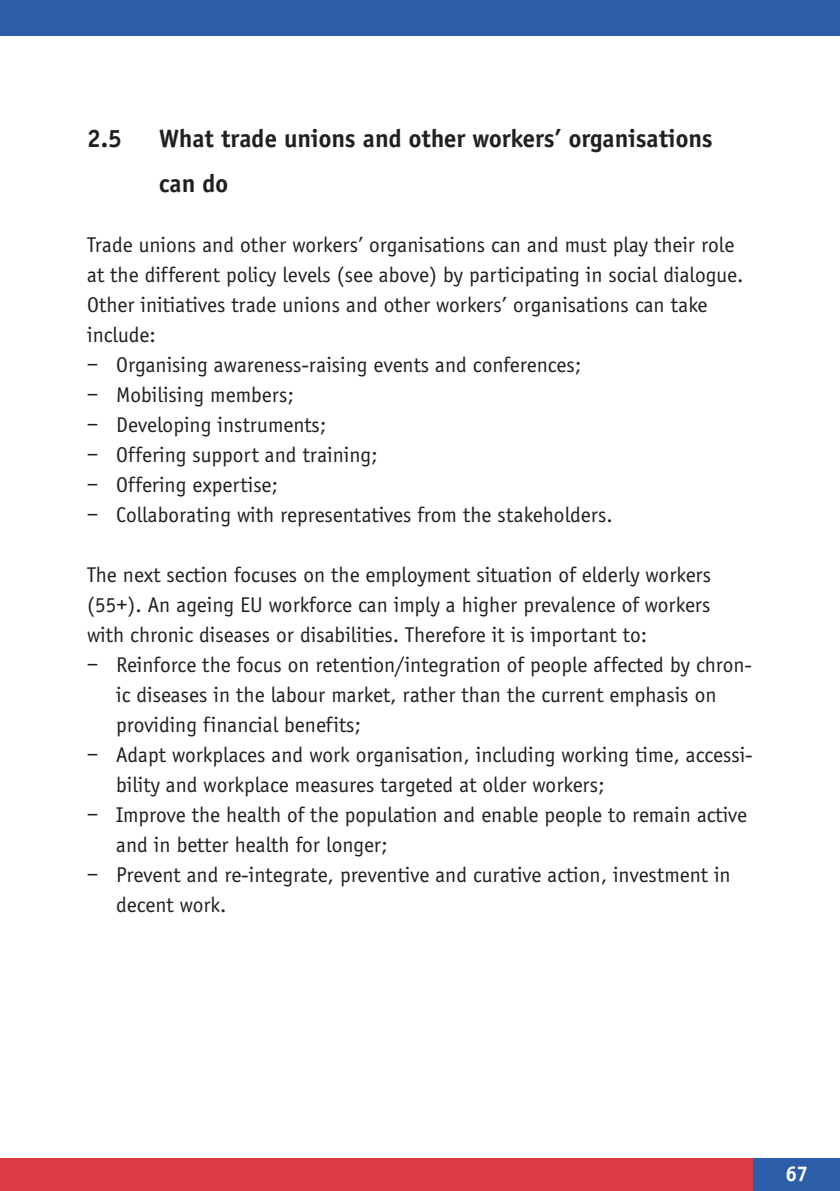
<style>
.page{position:relative;width:840px;height:1191px;background:#fff}
.page>*{position:absolute;margin:0;border:0;box-sizing:border-box;transform-origin:0 0}
.t1{font:700 26px/45px "Officina Sans";color:#231f20}
.t2{font:22px/30px "Officina Sans";color:#231f20}
.t3{font:700 22px "Officina Sans";color:#fff}
</style>
<div class="page">
<div style="left:0;top:1158px;width:763px;height:33px;background:#dd3c45"></div>
<div style="left:0;top:0;width:839px;height:36px;background:#2b5da9"></div>
<div style="left:752px;top:1158px;width:87px;height:33px;background:#2b5da9"></div>
<p class="t1" style="left:87px;top:115px;width:36px">2.5</p>
<p class="t1" style="left:159px;top:115px;width:554px">What trade unions and other workers’ organisations can do</p>
<p class="t2" style="left:87px;top:229px;width:657px">Trade unions and other workers’ organisations can and must play their role at the different policy levels (see above) by participating in social dialogue.<br>Other initiatives trade unions and other workers’ organisations can take include:</p>
<p class="t2" style="left:87px;top:349px;width:495px">– Organising awareness-raising events and conferences;</p>
<p class="t2" style="left:87px;top:379px;width:208px">– Mobilising members;</p>
<p class="t2" style="left:87px;top:409px;width:240px">– Developing instruments;</p>
<p class="t2" style="left:87px;top:439px;width:292px">– Offering support and training;</p>
<p class="t2" style="left:87px;top:469px;width:192px">– Offering expertise;</p>
<p class="t2" style="left:87px;top:499px;width:527px">– Collaborating with representatives from the stakeholders.</p>
<p class="t2" style="left:87px;top:559px;width:625px;text-align:justify">The next section focuses on the employment situation of elderly workers (55+). An ageing EU workforce can imply a higher prevalence of workers with chronic diseases or disabilities. Therefore it is important to:</p>
<p class="t2" style="left:116px;top:649px;width:637px;text-indent:-29px">– Reinforce the focus on retention/integration of people affected by chron&shy;ic diseases in the labour market, rather than the current emphasis on providing financial benefits;</p>
<p class="t2" style="left:116px;top:739px;width:637px;text-indent:-29px">– Adapt workplaces and work organisation, including working time, accessi&shy;bility and workplace measures targeted at older workers;</p>
<p class="t2" style="left:116px;top:799px;width:632px;text-indent:-29px">– Improve the health of the population and enable people to remain active and in better health for longer;</p>
<p class="t2" style="left:116px;top:859px;width:615px;text-indent:-29px">– Prevent and re-integrate, preventive and curative action, investment in decent work.</p>
<p class="t3" style="left:785px;top:1160px;width:24px">67</p>
</div>
